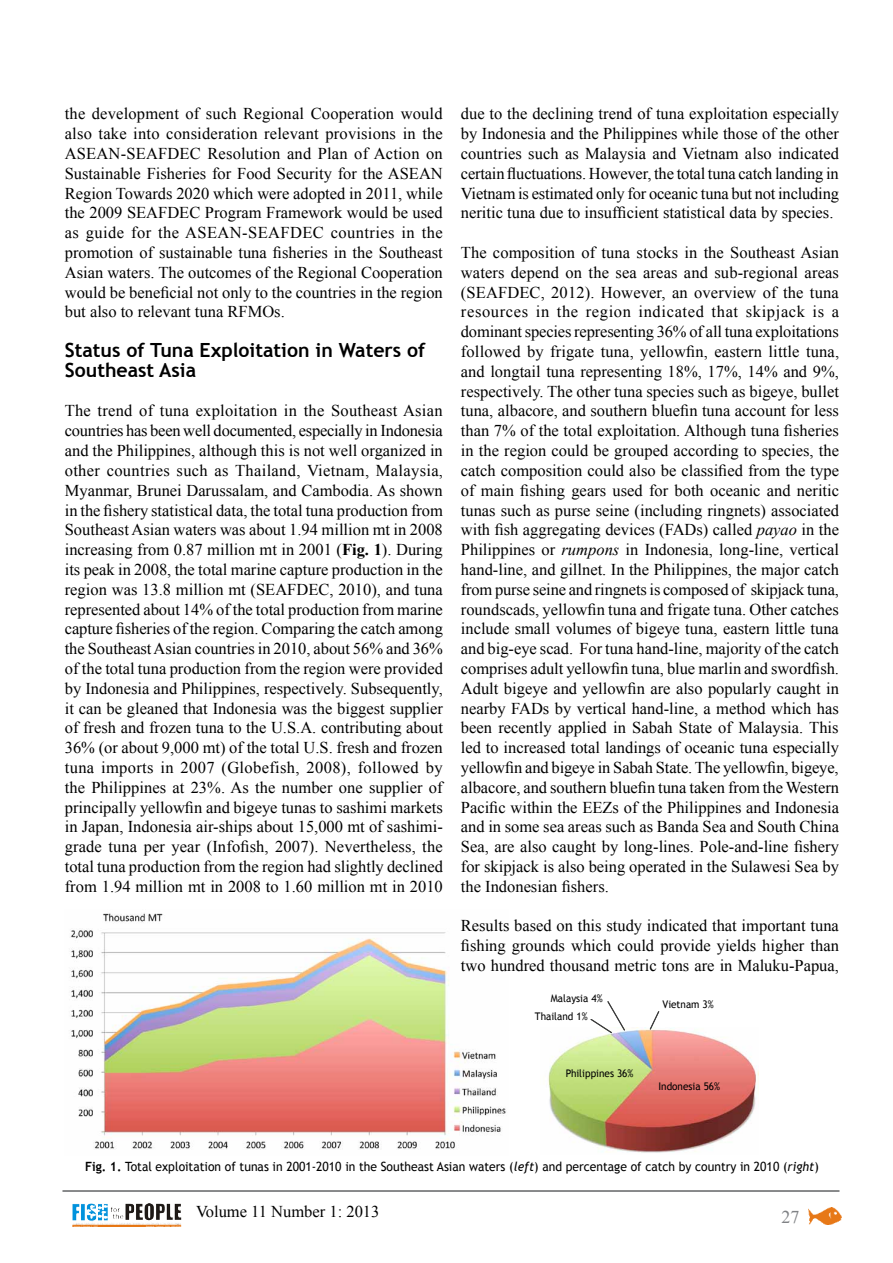
<style>
.page{position:relative;width:893px;height:1263px;background:#fff}
.page>*{position:absolute;margin:0;border:0;box-sizing:border-box;transform-origin:0 0}
.t1{font:700 19.5px/19.8px "Trebuchet MS";color:#000}
.t2{font:18px "Times New Roman";color:#808285}
.t3{font:16.5px/19.8px "Times New Roman";color:#000;text-align:justify}
.t4{font:12.75px "Trebuchet MS";color:#000;scale:.95 1}
.t5{font:10.5px/18px "Trebuchet MS";color:#000;scale:.95 1}
.s1{font-weight:700}
.s2{font-style:italic}
</style>
<div class="page">
<img style="left:809px;top:1208px;width:32px;height:16px">
<img style="left:86px;top:1203px;width:95px;height:18px">
<hr style="left:62px;top:1190px;width:777px;height:2px;background:#636466">
<img style="left:71px;top:913px;width:435px;height:237px">
<img style="left:548px;top:1027px;width:210px;height:126px">
<svg style="left:650px;top:1011px;width:9px;height:18px"></svg>
<svg style="left:590px;top:1001px;width:35px;height:32px"></svg>
<p class="t3" style="left:65px;top:104px;width:380px">the development of such Regional Cooperation would also take into consideration relevant provisions in the ASEAN-SEAFDEC Resolution and Plan of Action on Sustainable Fisheries for Food Security for the ASEAN Region Towards 2020 which were adopted in 2011, while the 2009 SEAFDEC Program Framework would be used as guide for the ASEAN-SEAFDEC countries in the promotion of sustainable tuna fisheries in the Southeast Asian waters. The outcomes of the Regional Cooperation would be beneficial not only to the countries in the region but also to relevant tuna RFMOs.</p>
<p class="t1" style="left:65px;top:340px;width:362px">Status of Tuna Exploitation in Waters of<br>Southeast Asia</p>
<p class="t3" style="left:65px;top:401px;width:380px">The trend of tuna exploitation in the Southeast Asian countries has been well documented, especially in Indonesia and the Philippines, although this is not well organized in other countries such as Thailand, Vietnam, Malaysia, Myanmar, Brunei Darussalam, and Cambodia. As shown in the fishery statistical data, the total tuna production from Southeast Asian waters was about 1.94 million mt in 2008 increasing from 0.87 million mt in 2001 (<span class="s1">Fig. 1</span>). During its peak in 2008, the total marine capture production in the region was 13.8 million mt (SEAFDEC, 2010), and tuna represented about 14% of the total production from marine capture fisheries of the region. Comparing the catch among the Southeast Asian countries in 2010, about 56% and 36% of the total tuna production from the region were provided by Indonesia and Philippines, respectively. Subsequently, it can be gleaned that Indonesia was the biggest supplier of fresh and frozen tuna to the U.S.A. contributing about 36% (or about 9,000 mt) of the total U.S. fresh and frozen tuna imports in 2007 (Globefish, 2008), followed by the Philippines at 23%. As the number one supplier of principally yellowfin and bigeye tunas to sashimi markets in Japan, Indonesia air-ships about 15,000 mt of sashimi&shy;grade tuna per year (Infofish, 2007). Nevertheless, the total tuna production from the region had slightly declined from 1.94 million mt in 2008 to 1.60 million mt in 2010</p>
<p class="t3" style="left:461px;top:104px;width:380px">due to the declining trend of tuna exploitation especially by Indonesia and the Philippines while those of the other countries such as Malaysia and Vietnam also indicated certain fluctuations. However, the total tuna catch landing in Vietnam is estimated only for oceanic tuna but not including neritic tuna due to insufficient statistical data by species.</p>
<p class="t3" style="left:461px;top:242px;width:380px">The composition of tuna stocks in the Southeast Asian waters depend on the sea areas and sub-regional areas (SEAFDEC, 2012). However, an overview of the tuna resources in the region indicated that skipjack is a dominant species representing 36% of all tuna exploitations followed by frigate tuna, yellowfin, eastern little tuna, and longtail tuna representing 18%, 17%, 14% and 9%, respectively. The other tuna species such as bigeye, bullet tuna, albacore, and southern bluefin tuna account for less than 7% of the total exploitation. Although tuna fisheries in the region could be grouped according to species, the catch composition could also be classified from the type of main fishing gears used for both oceanic and neritic tunas such as purse seine (including ringnets) associated with fish aggregating devices (FADs) called <span class="s2">payao</span> in the Philippines or <span class="s2">rumpons</span> in Indonesia, long-line, vertical hand-line, and gillnet. In the Philippines, the major catch from purse seine and ringnets is composed of skipjack tuna, roundscads, yellowfin tuna and frigate tuna. Other catches include small volumes of bigeye tuna, eastern little tuna and big-eye scad. For tuna hand-line, majority of the catch comprises adult yellowfin tuna, blue marlin and swordfish.<br>Adult bigeye and yellowfin are also popularly caught in nearby FADs by vertical hand-line, a method which has been recently applied in Sabah State of Malaysia. This led to increased total landings of oceanic tuna especially yellowfin and bigeye in Sabah State. The yellowfin, bigeye, albacore, and southern bluefin tuna taken from the Western Pacific within the EEZs of the Philippines and Indonesia and in some sea areas such as Banda Sea and South China Sea, are also caught by long-lines. Pole-and-line fishery for skipjack is also being operated in the Sulawesi Sea by the Indonesian fishers.</p>
<p class="t3" style="left:461px;top:916px;width:380px">Results based on this study indicated that important tuna fishing grounds which could provide yields higher than two hundred thousand metric tons are in Maluku-Papua,</p>
<p class="t5" style="left:663px;top:995px;width:55px">Vietnam 3%</p>
<p class="t5" style="left:535px;top:989px;width:73px;text-indent:16px">Malaysia 4%<br>Thailand 1%</p>
<p class="t5" style="left:566px;top:1064px;width:73px">Philippines 36%</p>
<p class="t5" style="left:658px;top:1077px;width:66px">Indonesia 56%</p>
<p class="t4" style="left:85px;top:1159px;width:774px"><span class="s1">Fig. 1.</span> Total exploitation of tunas in 2001-2010 in the Southeast Asian waters (<span class="s2">left</span>) and percentage of catch by country in 2010 (<span class="s2">right</span>)</p>
<p class="t3" style="left:196px;top:1201px;width:185px">Volume 11 Number 1: 2013</p>
<p class="t2" style="left:782px;top:1205px;width:19px">27</p>
</div>
